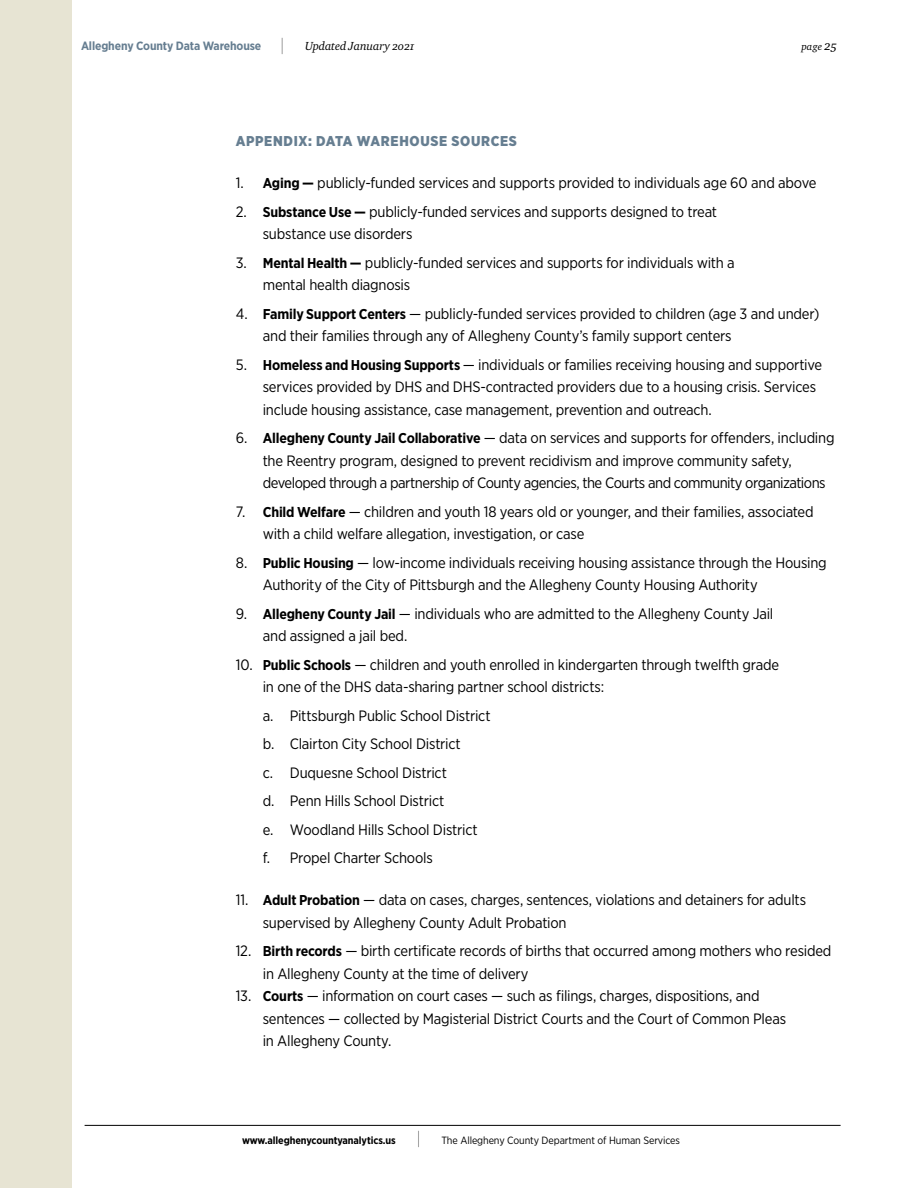
<style>
.page{position:relative;width:918px;height:1188px;background:#fff}
.page>*{position:absolute;margin:0;border:0;box-sizing:border-box;transform-origin:0 0}
.t1{font:15px/22.5px "Gotham Narrow";letter-spacing:-.015em;color:#000}
.t2{font:900 14.25px "Gotham Narrow";letter-spacing:.045em;color:#667e91}
.t3{font:700 12px "Gotham Narrow";letter-spacing:-.01em;color:#667e91}
.t4{font:12px "Charter ITC Regu Ital OS";letter-spacing:-.01em;color:#000}
.t5{font:10.5px "Gotham Narrow";letter-spacing:-.01em;color:#000}
.t6{font:700 10.5px "Gotham Narrow";letter-spacing:-.01em;color:#000}
.t7{font:10.5px "Charter ITC Regu Ital OS";color:#000}
.s1{font-weight:100;font-size:18px;color:#000}
.s2{font-size:13.5px}
.s3{font-weight:700;font-size:14.25px}
.s4{font-weight:100;font-size:18px}
</style>
<div class="page">
<div style="left:0;top:0;width:72px;height:1188px;background:#e7e4d3"></div>
<hr style="left:85px;top:1125px;width:756px;height:1px;background:#000">
<p class="t3" style="left:81px;top:38px;width:205px">Allegheny County Data Warehouse <span class="s1">|</span></p>
<p class="t4" style="left:305px;top:39px;width:111px">Updated January 2021</p>
<p class="t7" style="left:801px;top:40px;width:37px">page <span class="s2">25</span></p>
<p class="t2" style="left:236px;top:132px;width:283px">APPENDIX: DATA WAREHOUSE SOURCES</p>
<p class="t1" style="left:236px;top:172px;width:582px">1. <span class="s3">Aging —</span> publicly-funded services and supports provided to individuals age 60 and above</p>
<p class="t1" style="left:263px;top:200px;width:456px;text-indent:-27px">2. <span class="s3">Substance Use —</span> publicly-funded services and supports designed to treat substance use disorders</p>
<p class="t1" style="left:263px;top:251px;width:473px;text-indent:-27px">3. <span class="s3">Mental Health —</span> publicly-funded services and supports for individuals with a mental health diagnosis</p>
<p class="t1" style="left:263px;top:302px;width:558px;text-indent:-27px">4. <span class="s3">Family Support Centers</span> — publicly-funded services provided to children (age 3 and under) and their families through any of Allegheny County’s family support centers</p>
<p class="t1" style="left:263px;top:353px;width:561px;text-indent:-27px">5. <span class="s3">Homeless and Housing Supports</span> — individuals or families receiving housing and supportive services provided by DHS and DHS-contracted providers due to a housing crisis. Services include housing assistance, case management, prevention and outreach.</p>
<p class="t1" style="left:263px;top:427px;width:573px;text-indent:-27px">6. <span class="s3">Allegheny County Jail Collaborative</span> — data on services and supports for offenders, including the Reentry program, designed to prevent recidivism and improve community safety, developed through a partnership of County agencies, the Courts and community organizations</p>
<p class="t1" style="left:263px;top:500px;width:552px;text-indent:-27px">7. <span class="s3">Child Welfare</span> — children and youth 18 years old or younger, and their families, associated with a child welfare allegation, investigation, or case</p>
<p class="t1" style="left:263px;top:551px;width:566px;text-indent:-27px">8. <span class="s3">Public Housing</span> — low-income individuals receiving housing assistance through the Housing<br>Authority of the City of Pittsburgh and the Allegheny County Housing Authority</p>
<p class="t1" style="left:263px;top:602px;width:512px;text-indent:-27px">9. <span class="s3">Allegheny County Jail</span> — individuals who are admitted to the Allegheny County Jail and assigned a jail bed.</p>
<p class="t1" style="left:263px;top:653px;width:518px;text-indent:-27px">10. <span class="s3">Public Schools</span> — children and youth enrolled in kindergarten through twelfth grade in one of the DHS data-sharing partner school districts:</p>
<p class="t1" style="left:263px;top:701px;width:229px;line-height:28.5px">a. Pittsburgh Public School District b. Clairton City School District<br>c. Duquesne School District<br>d. Penn Hills School District<br>e. Woodland Hills School District<br>f. Propel Charter Schools</p>
<p class="t1" style="left:263px;top:889px;width:545px;text-indent:-27px">11. <span class="s3">Adult Probation</span> — data on cases, charges, sentences, violations and detainers for adults supervised by Allegheny County Adult Probation</p>
<p class="t1" style="left:263px;top:940px;width:570px;text-indent:-27px">12. <span class="s3">Birth records</span> — birth certificate records of births that occurred among mothers who resided in Allegheny County at the time of delivery</p>
<p class="t1" style="left:263px;top:985px;width:525px;text-indent:-27px">13. <span class="s3">Courts</span> — information on court cases — such as filings, charges, dispositions, and sentences — collected by Magisterial District Courts and the Court of Common Pleas in Allegheny County.</p>
<p class="t6" style="left:242px;top:1133px;width:180px">www.alleghenycountyanalytics.us <span class="s4">|</span></p>
<p class="t5" style="left:441px;top:1134px;width:240px">The Allegheny County Department of Human Services</p>
</div>
